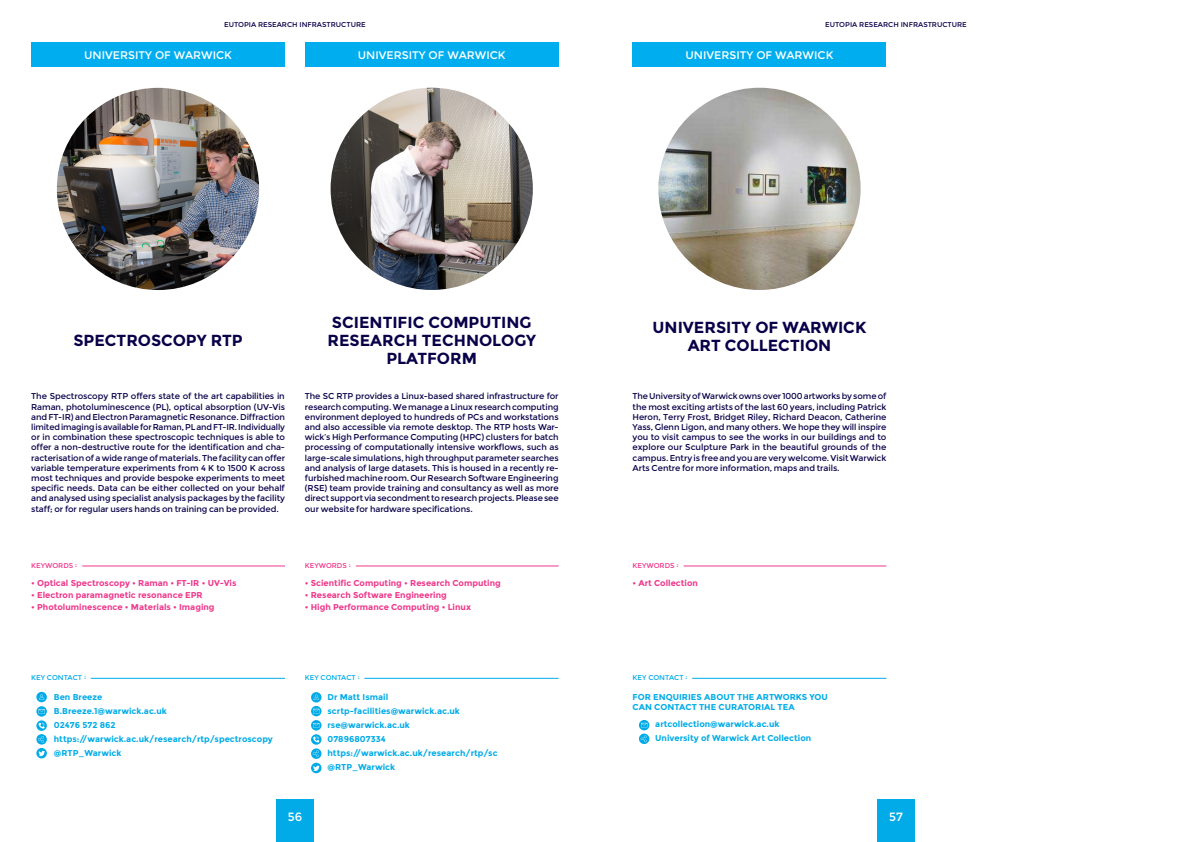
<style>
.page{position:relative;width:1191px;height:842px;background:#fff}
.page>*{position:absolute;margin:0;border:0;box-sizing:border-box;transform-origin:0 0}
.t1{font:700 16px/18px "Montserrat";color:#090148;text-align:center}
.t2{font:12px "Montserrat";color:#fff}
.t3{font:11px "Montserrat";color:#fff}
.Labeur-Labos_Centre{font:8.5px/10.2px "Montserrat";letter-spacing:-.01em;color:#090148;text-align:justify}
.Contact{font:700 8.5px "Montserrat";color:#00abe7}
.Keywords{font:700 8.5px "Montserrat";color:#ee378b}
.t4{font:7px "Montserrat";color:#090148}
.t5{font:7px "Montserrat";color:#00abe7}
.t6{font:7px "Montserrat";color:#ee378b}
</style>
<div class="page">
<div style="left:276px;top:799px;width:38px;height:43px;background:#00abe7"></div>
<div style="left:877px;top:799px;width:38px;height:43px;background:#00abe7"></div>
<div style="left:305px;top:43px;width:253px;height:24px;background:#00aeef"></div>
<img style="left:330px;top:88px;width:203px;height:202px;border-radius:101px">
<hr style="left:356px;top:566px;width:202px;height:1px;background:#ee378b">
<hr style="left:364px;top:678px;width:194px;height:1px;background:#00abe7">
<svg style="left:311px;top:692px;width:10px;height:10px"></svg>
<svg style="left:314px;top:695px;width:5px;height:5px"></svg>
<svg style="left:311px;top:706px;width:10px;height:10px"></svg>
<svg style="left:313px;top:709px;width:6px;height:4px"></svg>
<svg style="left:311px;top:720px;width:10px;height:10px"></svg>
<svg style="left:313px;top:723px;width:6px;height:4px"></svg>
<svg style="left:311px;top:748px;width:10px;height:11px"></svg>
<svg style="left:313px;top:750px;width:6px;height:7px"></svg>
<svg style="left:311px;top:734px;width:10px;height:11px"></svg>
<svg style="left:313px;top:736px;width:6px;height:6px"></svg>
<svg style="left:311px;top:763px;width:10px;height:10px"></svg>
<svg style="left:313px;top:766px;width:7px;height:5px"></svg>
<img style="left:57px;top:88px;width:202px;height:202px;border-radius:101px">
<div style="left:31px;top:43px;width:254px;height:24px;background:#00aeef"></div>
<hr style="left:82px;top:566px;width:203px;height:1px;background:#ee378b">
<hr style="left:91px;top:678px;width:194px;height:1px;background:#00abe7">
<div style="left:36px;top:692px;width:11px;height:10px;background:#00abe7;border-radius:50%"></div>
<svg style="left:39px;top:694px;width:5px;height:6px"></svg>
<svg style="left:36px;top:706px;width:11px;height:11px"></svg>
<svg style="left:38px;top:709px;width:7px;height:5px"></svg>
<svg style="left:36px;top:720px;width:11px;height:11px"></svg>
<svg style="left:39px;top:723px;width:6px;height:6px"></svg>
<svg style="left:36px;top:734px;width:11px;height:10px"></svg>
<svg style="left:38px;top:736px;width:6px;height:7px"></svg>
<svg style="left:36px;top:748px;width:11px;height:10px"></svg>
<svg style="left:38px;top:751px;width:7px;height:5px"></svg>
<div style="left:632px;top:43px;width:254px;height:24px;background:#00aeef"></div>
<img style="left:658px;top:88px;width:202px;height:202px;border-radius:101px">
<hr style="left:683px;top:566px;width:203px;height:1px;background:#ee378b">
<hr style="left:692px;top:678px;width:194px;height:1px;background:#00abe7">
<svg style="left:639px;top:720px;width:10px;height:10px"></svg>
<svg style="left:641px;top:723px;width:6px;height:4px"></svg>
<svg style="left:639px;top:734px;width:10px;height:10px"></svg>
<svg style="left:640px;top:735px;width:6px;height:7px"></svg>
<p class="t4" style="left:224px;top:20px;width:143px">EUTOPIA RESEARCH INFRASTRUCTURE</p>
<p class="t4" style="left:825px;top:20px;width:143px">EUTOPIA RESEARCH INFRASTRUCTURE</p>
<p class="t3" style="left:84px;top:49px;width:149px">UNIVERSITY OF WARWICK</p>
<p class="t3" style="left:358px;top:49px;width:149px">UNIVERSITY OF WARWICK</p>
<p class="t3" style="left:685px;top:49px;width:149px">UNIVERSITY OF WARWICK</p>
<p class="t1" style="left:73px;top:332px;width:171px">SPECTROSCOPY RTP</p>
<p class="Labeur-Labos_Centre" style="left:31px;top:391px;width:255px">The Spectroscopy RTP offers state of the art capabilities in Raman, photoluminescence (PL), optical absorption (UV-Vis and FT-IR) and Electron Paramagnetic Resonance. Diffraction limited imaging is available for Raman, PL and FT-IR. Individually or in combination these spectroscopic techniques is able to offer a non-destructive route for the identification and cha&shy;racterisation of a wide range of materials. The facility can offer variable temperature experiments from 4 K to 1500 K across most techniques and provide bespoke experiments to meet specific needs. Data can be either collected on your behalf and analysed using specialist analysis packages by the facility staff; or for regular users hands on training can be provided.</p>
<p class="t1" style="left:332px;top:314px;width:201px">SCIENTIFIC COMPUTING</p>
<p class="t1" style="left:327px;top:332px;width:210px">RESEARCH TECHNOLOGY<br>PLATFORM</p>
<p class="Labeur-Labos_Centre" style="left:305px;top:391px;width:255px">The SC RTP provides a Linux-based shared infrastructure for research computing. We manage a Linux research computing environment deployed to hundreds of PCs and workstations and also accessible via remote desktop. The RTP hosts War&shy;wick’s High Performance Computing (HPC) clusters for batch processing of computationally intensive workflows, such as large-scale simulations, high throughput parameter searches and analysis of large datasets. This is housed in a recently re&shy;furbished machine room. Our Research Software Engineering (RSE) team provide training and consultancy as well as more direct support via secondment to research projects. Please see our website for hardware specifications.</p>
<p class="t1" style="left:652px;top:319px;width:215px">UNIVERSITY OF WARWICK</p>
<p class="t1" style="left:687px;top:337px;width:145px">ART COLLECTION</p>
<p class="Labeur-Labos_Centre" style="left:632px;top:391px;width:255px">The University of Warwick owns over 1000 artworks by some of the most exciting artists of the last 60 years, including Patrick Heron, Terry Frost, Bridget Riley, Richard Deacon, Catherine Yass, Glenn Ligon, and many others. We hope they will inspire you to visit campus to see the works in our buildings and to explore our Sculpture Park in the beautiful grounds of the campus. Entry is free and you are very welcome. Visit Warwick Arts Centre for more information, maps and trails.</p>
<p class="t6" style="left:31px;top:562px;width:47px">KEYWORDS :</p>
<p class="t6" style="left:305px;top:562px;width:47px">KEYWORDS :</p>
<p class="t6" style="left:632px;top:562px;width:47px">KEYWORDS :</p>
<p class="Keywords" style="left:31px;top:578px;width:207px">• Optical Spectroscopy • Raman • FT-IR • UV-Vis</p>
<p class="Keywords" style="left:31px;top:590px;width:173px">• Electron paramagnetic resonance EPR</p>
<p class="Keywords" style="left:31px;top:602px;width:185px">• Photoluminescence • Materials • Imaging</p>
<p class="Keywords" style="left:305px;top:578px;width:197px">• Scientific Computing • Research Computing</p>
<p class="Keywords" style="left:305px;top:590px;width:143px">• Research Software Engineering</p>
<p class="Keywords" style="left:305px;top:602px;width:168px">• High Performance Computing • Linux</p>
<p class="Keywords" style="left:632px;top:578px;width:67px">• Art Collection</p>
<p class="t5" style="left:31px;top:674px;width:56px">KEY CONTACT :</p>
<p class="Contact" style="left:54px;top:692px;width:50px">Ben Breeze</p>
<p class="Contact" style="left:54px;top:706px;width:114px">B.Breeze.1@warwick.ac.uk</p>
<p class="Contact" style="left:54px;top:720px;width:63px">02476 572 862</p>
<p class="Contact" style="left:54px;top:734px;width:221px">https://warwick.ac.uk/research/rtp/spectroscopy</p>
<p class="Contact" style="left:54px;top:748px;width:69px">@RTP_Warwick</p>
<p class="t5" style="left:305px;top:674px;width:56px">KEY CONTACT :</p>
<p class="Contact" style="left:327px;top:692px;width:62px">Dr Matt Ismail</p>
<p class="Contact" style="left:327px;top:706px;width:134px">scrtp-facilities@warwick.ac.uk</p>
<p class="Contact" style="left:327px;top:720px;width:84px">rse@warwick.ac.uk</p>
<p class="Contact" style="left:327px;top:734px;width:60px">07896807334</p>
<p class="Contact" style="left:327px;top:748px;width:172px">https://warwick.ac.uk/research/rtp/sc</p>
<p class="Contact" style="left:327px;top:762px;width:69px">@RTP_Warwick</p>
<p class="t5" style="left:632px;top:674px;width:56px">KEY CONTACT :</p>
<p class="Contact" style="left:632px;top:692px;width:197px">FOR ENQUIRIES ABOUT THE ARTWORKS YOU</p>
<p class="Contact" style="left:632px;top:702px;width:164px">CAN CONTACT THE CURATORIAL TEA</p>
<p class="Contact" style="left:655px;top:719px;width:126px">artcollection@warwick.ac.uk</p>
<p class="Contact" style="left:655px;top:733px;width:157px">University of Warwick Art Collection</p>
<h2 class="t2" style="left:288px;top:810px;width:16px">56</h2>
<h2 class="t2" style="left:889px;top:810px;width:15px">57</h2>
</div>
